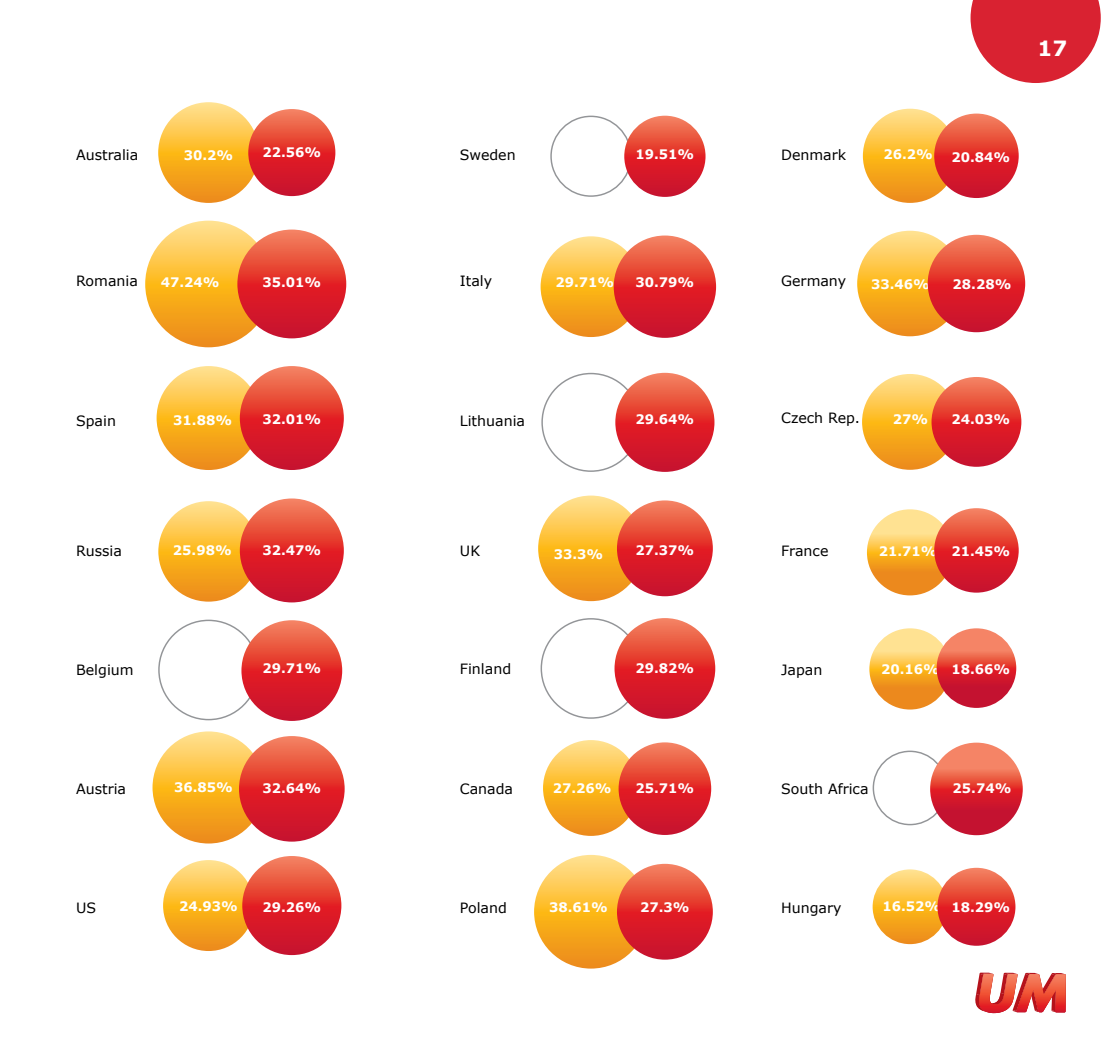
<style>
.page{position:relative;width:1117px;height:1042px;background:#fff}
.page>*{position:absolute;margin:0;border:0;box-sizing:border-box;transform-origin:0 0}
.t1{font:700 21px "Verdana";color:#fff}
.t2{font:14.17px "Verdana";color:#000}
.t3{font:700 13.12px "Verdana";color:#fff}
</style>
<div class="page">
<svg style="left:970px;top:0;width:130px;height:83px"></svg>
<svg style="left:975px;top:972px;width:90px;height:41px"></svg>
<svg style="left:872px;top:869px;width:75px;height:75px;background:#f9b839"></svg>
<svg style="left:869px;top:628px;width:81px;height:81px;background:#f7b74a"></svg>
<svg style="left:866px;top:509px;width:86px;height:86px;background:#f7b74b"></svg>
<svg style="left:861px;top:374px;width:96px;height:96px;background:#f9b83a"></svg>
<svg style="left:857px;top:231px;width:105px;height:105px;background:#f9b738"></svg>
<svg style="left:862px;top:109px;width:94px;height:94px;background:#f9b839"></svg>
<svg style="left:534px;top:855px;width:113px;height:113px;background:#f9b737"></svg>
<svg style="left:543px;top:740px;width:95px;height:96px;background:#f9b737"></svg>
<svg style="left:538px;top:495px;width:105px;height:106px;background:#f9b839"></svg>
<svg style="left:540px;top:236px;width:101px;height:101px;background:#f9b839"></svg>
<svg style="left:163px;top:860px;width:91px;height:91px;background:#f9b736"></svg>
<svg style="left:242px;top:856px;width:99px;height:99px;background:#e03433"></svg>
<svg style="left:152px;top:731px;width:112px;height:112px;background:#f9b738"></svg>
<svg style="left:239px;top:736px;width:105px;height:105px;background:#e03432"></svg>
<svg style="left:158px;top:501px;width:101px;height:100px;background:#f9b737"></svg>
<svg style="left:240px;top:498px;width:104px;height:104px;background:#e03533"></svg>
<svg style="left:156px;top:366px;width:104px;height:104px;background:#f9b738"></svg>
<svg style="left:240px;top:366px;width:104px;height:104px;background:#e03432"></svg>
<svg style="left:145px;top:221px;width:127px;height:126px;background:#f9b737"></svg>
<svg style="left:237px;top:230px;width:109px;height:108px;background:#e03432"></svg>
<svg style="left:158px;top:102px;width:101px;height:101px;background:#f9b737"></svg>
<svg style="left:248px;top:109px;width:87px;height:87px;background:#e03533"></svg>
<svg style="left:241px;top:620px;width:101px;height:101px;background:#e03634"></svg>
<svg style="left:937px;top:868px;width:78px;height:78px;background:#e03634"></svg>
<svg style="left:929px;top:742px;width:93px;height:93px;background:#df4443"></svg>
<svg style="left:936px;top:628px;width:80px;height:80px;background:#df4341"></svg>
<svg style="left:933px;top:508px;width:85px;height:84px;background:#e03734"></svg>
<svg style="left:931px;top:377px;width:90px;height:90px;background:#e03533"></svg>
<svg style="left:927px;top:235px;width:97px;height:97px;background:#e03532"></svg>
<svg style="left:933px;top:114px;width:85px;height:84px;background:#e03633"></svg>
<svg style="left:616px;top:864px;width:96px;height:95px;background:#e03532"></svg>
<svg style="left:618px;top:742px;width:93px;height:93px;background:#e03634"></svg>
<svg style="left:614px;top:618px;width:101px;height:101px;background:#e03634"></svg>
<svg style="left:616px;top:500px;width:96px;height:96px;background:#e03633"></svg>
<svg style="left:615px;top:373px;width:99px;height:99px;background:#e03533"></svg>
<svg style="left:613px;top:235px;width:103px;height:103px;background:#e03734"></svg>
<svg style="left:624px;top:116px;width:81px;height:81px;background:#e03533"></svg>
<h1 class="t1" style="left:1037px;top:34px;width:31px">17</h1>
<p class="t2" style="left:76px;top:145px;width:64px">Australia</p>
<p class="t3" style="left:184px;top:146px;width:51px">30.2%</p>
<p class="t3" style="left:262px;top:144px;width:60px">22.56%</p>
<p class="t2" style="left:459px;top:145px;width:57px">Sweden</p>
<p class="t2" style="left:781px;top:146px;width:67px">Denmark</p>
<p class="t3" style="left:883px;top:146px;width:51px">26.2%</p>
<p class="t3" style="left:635px;top:146px;width:60px">19.51%</p>
<p class="t3" style="left:951px;top:148px;width:60px">20.84%</p>
<p class="t2" style="left:76px;top:271px;width:63px">Romania</p>
<p class="t3" style="left:161px;top:274px;width:60px">47.24%</p>
<p class="t3" style="left:262px;top:274px;width:60px">35.01%</p>
<p class="t2" style="left:459px;top:271px;width:34px">Italy</p>
<p class="t3" style="left:555px;top:274px;width:60px">29.71%</p>
<p class="t2" style="left:781px;top:271px;width:67px">Germany</p>
<p class="t3" style="left:871px;top:276px;width:60px">33.46%</p>
<p class="t3" style="left:635px;top:274px;width:60px">30.79%</p>
<p class="t3" style="left:952px;top:276px;width:60px">28.28%</p>
<p class="t2" style="left:76px;top:411px;width:41px">Spain</p>
<p class="t3" style="left:173px;top:412px;width:60px">31.88%</p>
<p class="t3" style="left:262px;top:411px;width:60px">32.01%</p>
<p class="t2" style="left:459px;top:411px;width:67px">Lithuania</p>
<p class="t2" style="left:781px;top:408px;width:80px">Czech Rep.</p>
<p class="t3" style="left:892px;top:411px;width:37px">27%</p>
<p class="t3" style="left:635px;top:411px;width:60px">29.64%</p>
<p class="t3" style="left:951px;top:411px;width:60px">24.03%</p>
<p class="t2" style="left:76px;top:542px;width:47px">Russia</p>
<p class="t3" style="left:173px;top:542px;width:60px">25.98%</p>
<p class="t3" style="left:262px;top:542px;width:60px">32.47%</p>
<p class="t2" style="left:460px;top:542px;width:22px">UK</p>
<p class="t3" style="left:553px;top:546px;width:51px">33.3%</p>
<p class="t2" style="left:781px;top:542px;width:49px">France</p>
<p class="t3" style="left:878px;top:542px;width:60px">21.71%</p>
<p class="t3" style="left:635px;top:542px;width:60px">27.37%</p>
<p class="t3" style="left:951px;top:542px;width:60px">21.45%</p>
<p class="t2" style="left:76px;top:660px;width:59px">Belgium</p>
<p class="t3" style="left:262px;top:660px;width:60px">29.71%</p>
<p class="t2" style="left:460px;top:660px;width:53px">Finland</p>
<p class="t2" style="left:781px;top:660px;width:43px">Japan</p>
<p class="t3" style="left:880px;top:660px;width:60px">20.16%</p>
<p class="t3" style="left:635px;top:660px;width:60px">29.82%</p>
<p class="t3" style="left:951px;top:660px;width:60px">18.66%</p>
<p class="t2" style="left:76px;top:779px;width:52px">Austria</p>
<p class="t3" style="left:174px;top:779px;width:60px">36.85%</p>
<p class="t3" style="left:262px;top:780px;width:60px">32.64%</p>
<p class="t2" style="left:459px;top:779px;width:55px">Canada</p>
<p class="t2" style="left:781px;top:779px;width:89px">South Africa</p>
<p class="t3" style="left:552px;top:779px;width:60px">27.26%</p>
<p class="t3" style="left:635px;top:780px;width:60px">25.71%</p>
<p class="t3" style="left:952px;top:779px;width:60px">25.74%</p>
<p class="t2" style="left:76px;top:898px;width:22px">US</p>
<p class="t3" style="left:179px;top:898px;width:60px">24.93%</p>
<p class="t3" style="left:262px;top:899px;width:60px">29.26%</p>
<p class="t2" style="left:460px;top:898px;width:49px">Poland</p>
<p class="t3" style="left:549px;top:898px;width:60px">38.61%</p>
<p class="t2" style="left:781px;top:898px;width:62px">Hungary</p>
<p class="t3" style="left:882px;top:898px;width:60px">16.52%</p>
<p class="t3" style="left:640px;top:899px;width:51px">27.3%</p>
<p class="t3" style="left:951px;top:899px;width:60px">18.29%</p>
</div>
